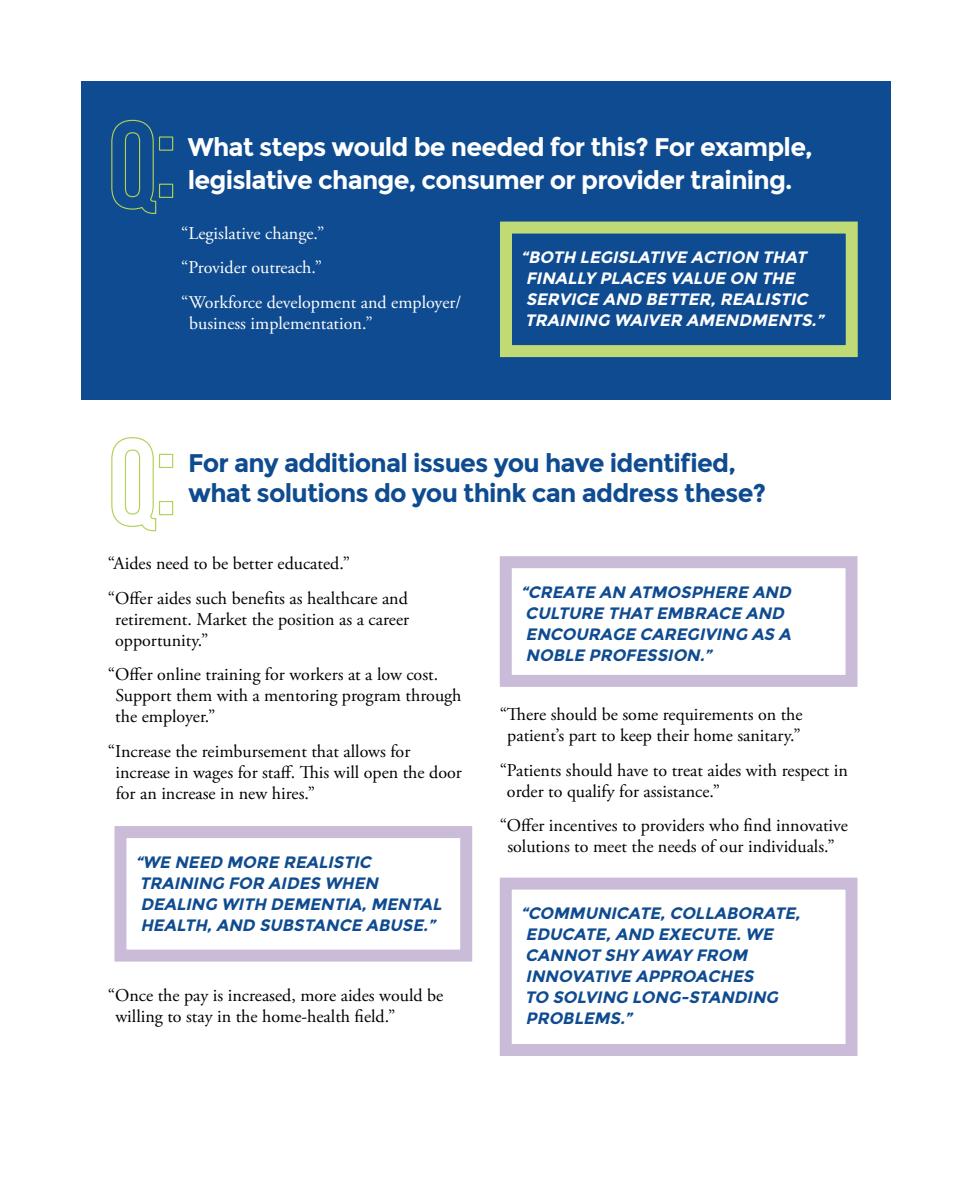
<style>
.page{position:relative;width:972px;height:1188px;background:#fff}
.page>*{position:absolute;margin:0;border:0;box-sizing:border-box;transform-origin:0 0}
.t1{font:700 25.5px/33px "Montserrat";letter-spacing:-.03em;color:#fff}
.t2{font:700 25.5px/30px "Montserrat";letter-spacing:-.03em;color:#0e4b90}
.t3{font:18px/21px "Adobe Garamond Pro";color:#000}
.t4{font:18px/34.5px "Adobe Garamond Pro";color:#fff}
.t5{font:italic 700 16.5px/21px "Montserrat";color:#0e4b90}
.t6{font:italic 700 16.5px/21px "Montserrat";color:#fff}
</style>
<div class="page">
<div style="left:81px;top:81px;width:810px;height:318px;background:#0e4b90"></div>
<svg style="left:111px;top:119px;width:63px;height:95px"></svg>
<svg style="left:111px;top:437px;width:63px;height:95px"></svg>
<div style="left:500px;top:556px;width:358px;height:131px;border:12px solid #cabcd8"></div>
<div style="left:500px;top:222px;width:358px;height:135px;border:12px solid #c0da76"></div>
<div style="left:500px;top:878px;width:358px;height:178px;border:12px solid #cabcd8"></div>
<div style="left:114px;top:826px;width:358px;height:136px;border:12px solid #cabcd8"></div>
<h1 class="t1" style="left:188px;top:130px;width:627px">What steps would be needed for this? For example, legislative change, consumer or provider training.</h1>
<p class="t4" style="left:181px;top:217px;width:282px">“Legislative change.”<br>“Provider outreach.”<br>“Workforce development and employer/</p>
<p class="t4" style="left:189px;top:307px;width:185px">business implementation.”</p>
<p class="t6" style="left:521px;top:247px;width:308px">“BOTH LEGISLATIVE ACTION THAT<br>FINALLY PLACES VALUE ON THE<br>SERVICE AND BETTER,REALISTIC<br>TRAINING WAIVER AMENDMENTS.”</p>
<h1 class="t2" style="left:188px;top:448px;width:579px">For any additional issues you have identified, what solutions do you think can address these?</h1>
<p class="t3" style="left:108px;top:547px;width:301px;line-height:34.5px">“Aides need to be better educated.”<br>“Offer aides such benefits as healthcare and</p>
<p class="t3" style="left:115px;top:609px;width:295px">retirement. Market the position as a career opportunity.”</p>
<p class="t3" style="left:115px;top:665px;width:348px;text-indent:-7px">“Offer online training for workers at a low cost.<br>Support them with a mentoring program through the employer.”</p>
<p class="t3" style="left:116px;top:741px;width:348px;text-indent:-8px">“Increase the reimbursement that allows for increase in wages for staff. This will open the door for an increase in new hires.”</p>
<p class="t5" style="left:135px;top:851px;width:312px">“WE NEED MORE REALISTIC<br>TRAINING FOR AIDES WHEN<br>DEALING WITH DEMENTIA,MENTAL<br>HEALTH,AND SUBSTANCE ABUSE.”</p>
<p class="t3" style="left:115px;top:986px;width:329px;text-indent:-7px">“Once the pay is increased, more aides would be willing to stay in the home-health field.”</p>
<p class="t5" style="left:521px;top:581px;width:276px">“CREATE AN ATMOSPHERE AND<br>CULTURE THAT EMBRACE AND<br>ENCOURAGE CAREGIVING AS A<br>NOBLE PROFESSION.”</p>
<p class="t3" style="left:500px;top:705px;width:304px;text-align:center">“There should be some requirements on the patient’s part to keep their home sanitary.”</p>
<p class="t3" style="left:507px;top:760px;width:343px;text-indent:-7px">“Patients should have to treat aides with respect in order to qualify for assistance.”</p>
<p class="t3" style="left:500px;top:816px;width:350px;text-align:center">“Offer incentives to providers who find innovative solutions to meet the needs of our individuals.”</p>
<p class="t5" style="left:521px;top:903px;width:285px">“COMMUNICATE,COLLABORATE,<br>EDUCATE,AND EXECUTE.WE<br>CANNOT SHY AWAY FROM<br>INNOVATIVE APPROACHES<br>TO SOLVING LONG-STANDING<br>PROBLEMS.”</p>
</div>
